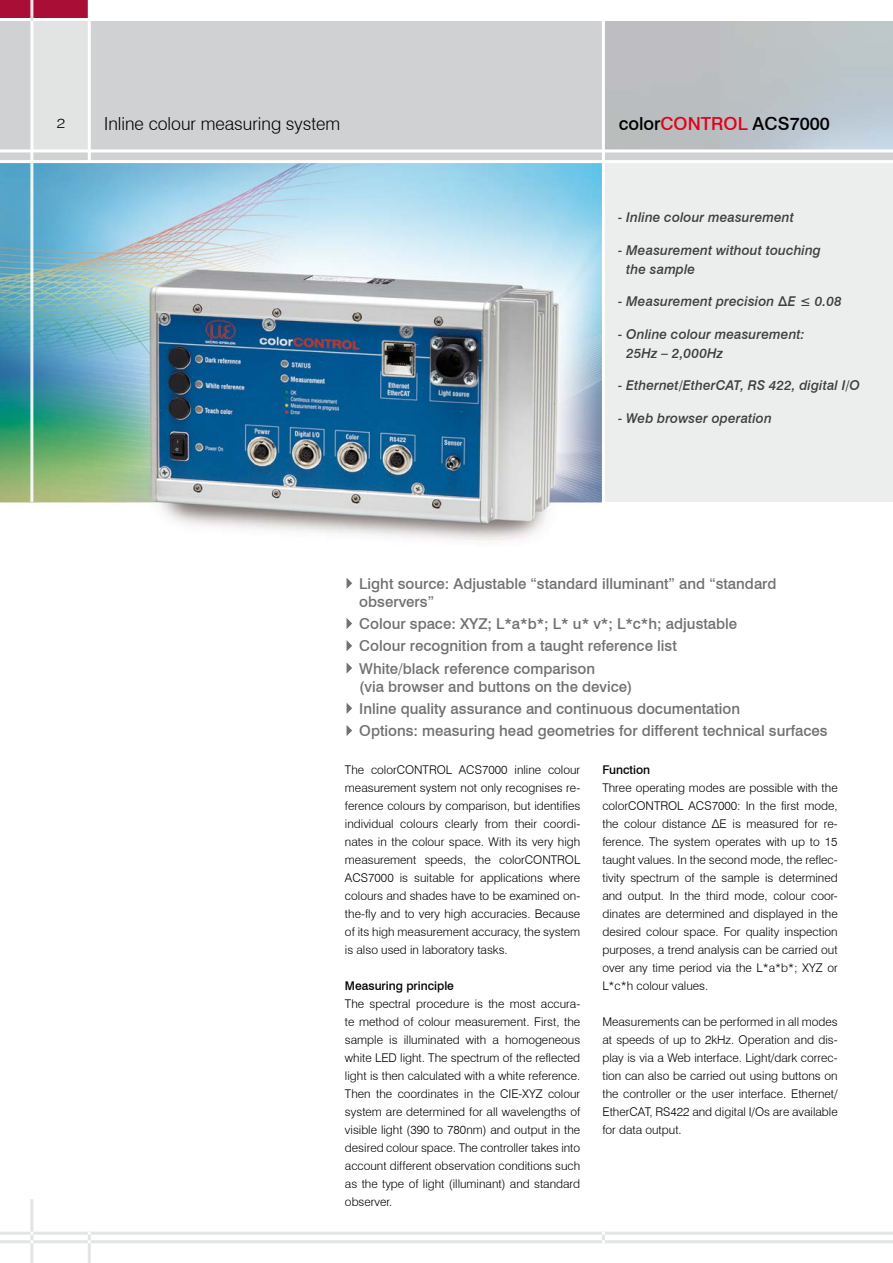
<style>
.page{position:relative;width:893px;height:1263px;background:#fff}
.page>*{position:absolute;margin:0;border:0;box-sizing:border-box;transform-origin:0 0}
.t1{font:300 18px "Swiss 721 BT";color:#000}
.t2{font:500 18px "Swiss 721 BT";color:#000}
.t3{font:500 15px/22.2px "Swiss 721 BT";color:#707172}
.t4{font:italic 500 13.5px/19.5px "Swiss 721 BT";letter-spacing:.01em;color:#3e3d40}
.t5{font:300 13.5px "Swiss 721 BT";color:#000;scale:1.18 1}
.t6{font:300 12px/18px "Swiss 721 BT";color:#000;text-align:justify}
.t7{font:500 12px "Swiss 721 BT";color:#000}
.s1{color:#e2001a}
</style>
<div class="page">
<img style="left:0;top:163px;width:602px;height:378px">
<svg style="left:347px;top:578px;width:5px;height:11px"></svg>
<svg style="left:347px;top:618px;width:5px;height:11px"></svg>
<svg style="left:347px;top:640px;width:5px;height:11px"></svg>
<svg style="left:347px;top:663px;width:5px;height:10px"></svg>
<svg style="left:347px;top:703px;width:5px;height:11px"></svg>
<svg style="left:347px;top:725px;width:5px;height:11px"></svg>
<div style="left:602px;top:162px;width:291px;height:340px;background:#eceded"></div>
<div style="left:0;top:21px;width:893px;height:141px;background:#d0d1d2"></div>
<div style="left:32px;top:21px;width:57px;height:130px;background:#e2e3e3"></div>
<div style="left:0;top:0;width:89px;height:18px;background:#a90f36"></div>
<hr style="left:88px;top:0;width:3px;height:163px;background:#fff">
<img style="left:605px;top:21px;width:288px;height:128px">
<hr style="left:602px;top:17px;width:3px;height:492px;background:#fff">
<hr style="left:0;top:149px;width:893px;height:3px;background:#fff">
<hr style="left:0;top:160px;width:893px;height:3px;background:#fff">
<hr style="left:0;top:1240px;width:893px;height:3px;background:#e3e4e4">
<hr style="left:30px;top:0;width:3px;height:502px;background:#e3e4e4">
<hr style="left:0;top:1232px;width:893px;height:3px;background:#e3e4e4">
<hr style="left:30px;top:1199px;width:3px;height:64px;background:#e3e4e4">
<hr style="left:88px;top:1232px;width:3px;height:31px;background:#e3e4e4">
<svg style="left:602px;top:1232px;width:3px;height:11px"></svg>
<p class="t5" style="left:57px;top:115px;width:9px">2</p>
<h1 class="t1" style="left:104px;top:113px;width:238px">Inline colour measuring system</h1>
<h1 class="t2" style="left:619px;top:113px;width:213px">color<span class="s1">CONTROL</span> ACS7000</h1>
<p class="t4" style="left:618px;top:208px;width:177px">- Inline colour measurement</p>
<p class="t4" style="left:626px;top:240px;width:196px;text-indent:-8px">- Measurement without touching the sample</p>
<p class="t4" style="left:618px;top:292px;width:225px">- Measurement precision ∆E ≤ 0.08</p>
<p class="t4" style="left:626px;top:324px;width:180px;text-indent:-8px">- Online colour measurement:<br>25Hz – 2,000Hz</p>
<p class="t4" style="left:618px;top:376px;width:243px">- Ethernet/EtherCAT, RS 422, digital I/O</p>
<p class="t4" style="left:618px;top:408px;width:155px">- Web browser operation</p>
<p class="t3" style="left:359px;top:574px;width:419px;line-height:18px">Light source: Adjustable “standard illuminant” and “standard observers”</p>
<p class="t3" style="left:359px;top:613px;width:379px">Colour space: XYZ; L*a*b*; L* u* v*; L*c*h; adjustable<br>Colour recognition from a taught reference list<br>White/black reference comparison</p>
<p class="t3" style="left:359px;top:675px;width:470px">(via browser and buttons on the device)<br>Inline quality assurance and continuous documentation<br>Options: measuring head geometries for different technical surfaces</p>
<p class="t6" style="left:345px;top:761px;width:237px">The colorCONTROL ACS7000 inline colour measurement system not only recognises re&shy;ference colours by comparison, but identifies individual colours clearly from their coordi&shy;nates in the colour space. With its very high measurement speeds, the colorCONTROL ACS7000 is suitable for applications where colours and shades have to be examined on&shy;the-fly and to very high accuracies. Because of its high measurement accuracy, the system is also used in laboratory tasks.</p>
<p class="t7" style="left:345px;top:978px;width:110px">Measuring principle</p>
<p class="t6" style="left:345px;top:995px;width:237px">The spectral procedure is the most accura&shy;te method of colour measurement. First, the sample is illuminated with a homogeneous white LED light. The spectrum of the reflected light is then calculated with a white reference.<br>Then the coordinates in the CIE-XYZ colour system are determined for all wavelengths of visible light (390 to 780nm) and output in the desired colour space. The controller takes into account different observation conditions such as the type of light (illuminant) and standard observer.</p>
<p class="t7" style="left:602px;top:762px;width:49px">Function</p>
<p class="t6" style="left:602px;top:779px;width:237px">Three operating modes are possible with the colorCONTROL ACS7000: In the first mode, the colour distance ΔE is measured for re&shy;ference. The system operates with up to 15 taught values. In the second mode, the reflec&shy;tivity spectrum of the sample is determined and output. In the third mode, colour coor&shy;dinates are determined and displayed in the desired colour space. For quality inspection purposes, a trend analysis can be carried out over any time period via the L*a*b*; XYZ or L*c*h colour values.</p>
<p class="t6" style="left:602px;top:1013px;width:237px">Measurements can be performed in all modes at speeds of up to 2kHz. Operation and dis&shy;play is via a Web interface. Light/dark correc&shy;tion can also be carried out using buttons on the controller or the user interface. Ethernet/ EtherCAT, RS422 and digital I/Os are available for data output.</p>
</div>
